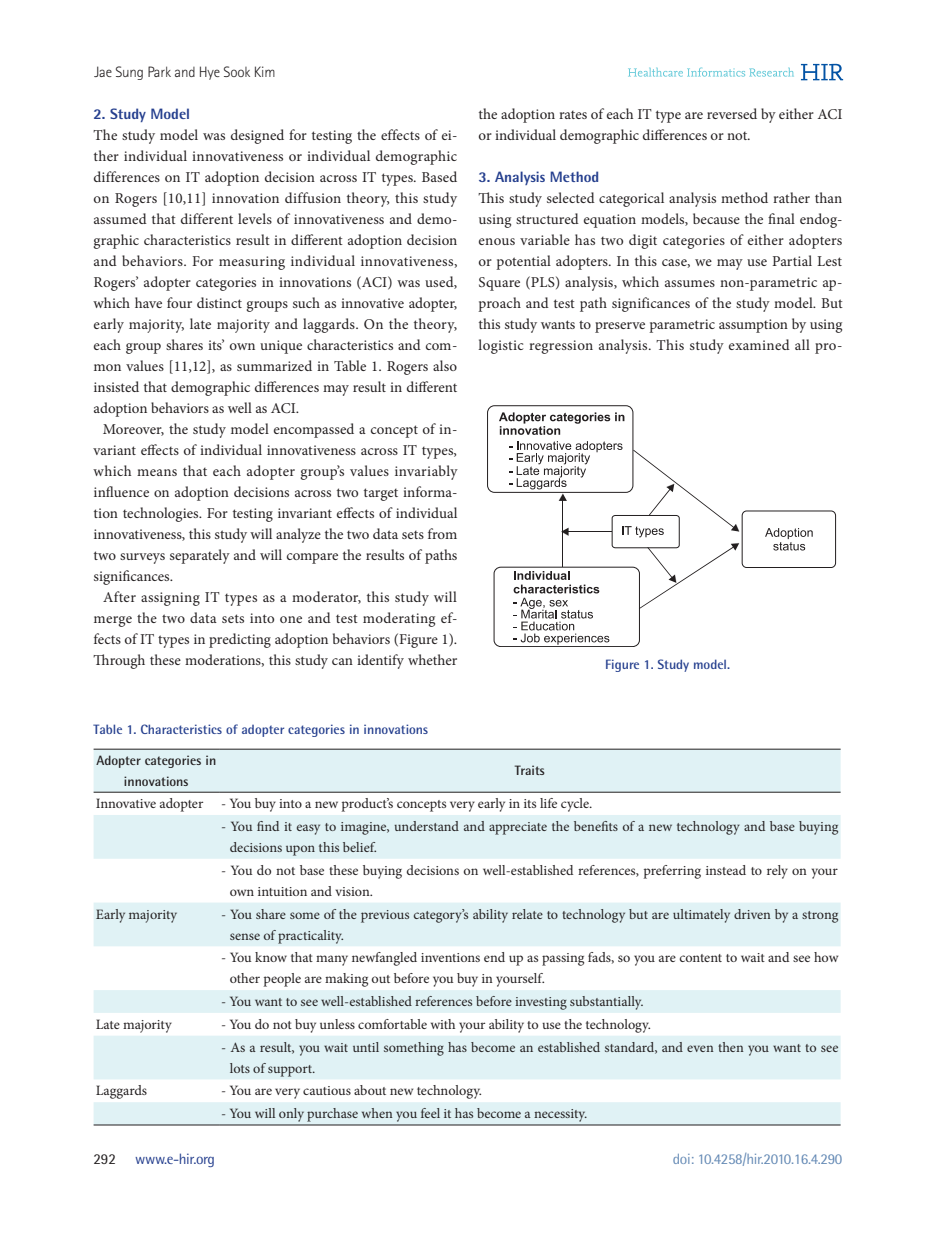
<style>
.page{position:relative;width:936px;height:1234px;background:#fff}
.page>*{position:absolute;margin:0;border:0;box-sizing:border-box;transform-origin:0 0}
.t1{font:15px/21px "Minion Pro";color:#231f20;text-align:justify}
.t2{font:15px "Rotis Semi Sans Std";letter-spacing:-.025em;color:#658ab5}
.t3{font:800 15px "Rotis Semi Sans Std";color:#253f8e}
.t4{font:300 15px "Rotis Sans Serif Std";letter-spacing:-.01em;color:#231f20}
.t5{font:15px "Rotis Semi Sans Std";letter-spacing:-.025em;color:#253f8e}
.t6{font:15px "Rotis Semi Sans Std";color:#231f20}
.t7{font:14.25px/21px "Minion Pro";letter-spacing:-.005em;color:#231f20}
.t8{font:700 13.5px "Rotis Semi Sans Std";color:#253f8e}
.t9{font:700 13.5px/21px "Rotis Semi Sans Std";color:#231f20;text-align:center}
</style>
<div class="page">
<svg style="left:800px;top:64px;width:43px;height:16px"></svg>
<svg style="left:628px;top:67px;width:166px;height:10px"></svg>
<svg style="left:94px;top:749px;width:746px;height:375px;fill:#e0f2f5"></svg>
<hr style="left:94px;top:1124px;width:125px;height:1px;background:#231f20">
<hr style="left:219px;top:1124px;width:621px;height:1px;background:#231f20">
<hr style="left:94px;top:748px;width:125px;height:1px;background:#231f20">
<hr style="left:219px;top:748px;width:621px;height:1px;background:#231f20">
<hr style="left:94px;top:791px;width:125px;height:1px;background:#231f20">
<hr style="left:219px;top:791px;width:621px;height:1px;background:#231f20">
<svg style="left:487px;top:405px;width:349px;height:242px"></svg>
<hr style="left:562px;top:500px;width:1px;height:66px;background:#231f20">
<svg style="left:639px;top:543px;width:100px;height:66px"></svg>
<svg style="left:509px;top:441px;width:230px;height:96px"></svg>
<p class="t4" style="left:94px;top:63px;width:183px">Jae Sung Park and Hye Sook Kim</p>
<p class="t3" style="left:94px;top:104px;width:98px">2. Study Model</p>
<p class="t1" style="left:94px;top:124px;width:365px">The study model was designed for testing the effects of ei&shy;ther individual innovativeness or individual demographic differences on IT adoption decision across IT types. Based on Rogers [10,11] innovation diffusion theory, this study assumed that different levels of innovativeness and demo&shy;graphic characteristics result in different adoption decision and behaviors. For measuring individual innovativeness, Rogers’ adopter categories in innovations (ACI) was used, which have four distinct groups such as innovative adopter, early majority, late majority and laggards. On the theory, each group shares its’ own unique characteristics and com&shy;mon values [11,12], as summarized in Table 1. Rogers also insisted that demographic differences may result in different adoption behaviors as well as ACI.</p>
<p class="t1" style="left:94px;top:418px;width:365px;text-indent:9px">Moreover, the study model encompassed a concept of in&shy;variant effects of individual innovativeness across IT types, which means that each adopter group’s values invariably influence on adoption decisions across two target informa&shy;tion technologies. For testing invariant effects of individual innovativeness, this study will analyze the two data sets from two surveys separately and will compare the results of paths significances.</p>
<p class="t1" style="left:94px;top:586px;width:365px;text-indent:10px">After assigning IT types as a moderator, this study will merge the two data sets into one and test moderating ef&shy;fects of IT types in predicting adoption behaviors (Figure 1).<br>Through these moderations, this study can identify whether</p>
<p class="t1" style="left:478px;top:103px;width:365px">the adoption rates of each IT type are reversed by either ACI or individual demographic differences or not.</p>
<p class="t3" style="left:478px;top:167px;width:122px">3. Analysis Method</p>
<p class="t1" style="left:478px;top:187px;width:365px">This study selected categorical analysis method rather than using structured equation models, because the final endog&shy;enous variable has two digit categories of either adopters or potential adopters. In this case, we may use Partial Lest Square (PLS) analysis, which assumes non-parametric ap&shy;proach and test path significances of the study model. But this study wants to preserve parametric assumption by using logistic regression analysis. This study examined all pro-</p>
<p class="t8" style="left:605px;top:656px;width:126px">Figure 1. Study model.</p>
<p class="t8" style="left:94px;top:721px;width:336px">Table 1. Characteristics of adopter categories in innovations</p>
<p class="t9" style="left:96px;top:749px;width:121px">Adopter categories in innovations</p>
<p class="t9" style="left:514px;top:759px;width:32px">Traits</p>
<p class="t7" style="left:96px;top:793px;width:109px">Innovative adopter</p>
<p class="t7" style="left:221px;top:793px;width:372px">- You buy into a new product’s concepts very early in its life cycle.</p>
<p class="t7" style="left:230px;top:815px;width:610px;text-indent:-9px">- You find it easy to imagine, understand and appreciate the benefits of a new technology and base buying decisions upon this belief.</p>
<p class="t7" style="left:230px;top:859px;width:609px;text-indent:-9px">- You do not base these buying decisions on well-established references, preferring instead to rely on your own intuition and vision.</p>
<p class="t7" style="left:96px;top:903px;width:83px">Early majority</p>
<p class="t7" style="left:230px;top:903px;width:610px;text-indent:-9px">- You share some of the previous category’s ability relate to technology but are ultimately driven by a strong sense of practicality.</p>
<p class="t7" style="left:230px;top:947px;width:610px;text-indent:-9px">- You know that many newfangled inventions end up as passing fads, so you are content to wait and see how other people are making out before you buy in yourself.</p>
<p class="t7" style="left:221px;top:990px;width:424px">- You want to see well-established references before investing substantially.</p>
<p class="t7" style="left:96px;top:1013px;width:77px">Late majority</p>
<p class="t7" style="left:221px;top:1013px;width:431px">- You do not buy unless comfortable with your ability to use the technology.</p>
<p class="t7" style="left:230px;top:1036px;width:610px;text-indent:-9px">- As a result, you wait until something has become an established standard, and even then you want to see lots of support.</p>
<p class="t7" style="left:96px;top:1080px;width:53px">Laggards</p>
<p class="t7" style="left:221px;top:1080px;width:262px">- You are very cautious about new technology.</p>
<p class="t7" style="left:221px;top:1102px;width:367px">- You will only purchase when you feel it has become a necessity.</p>
<p class="t6" style="left:94px;top:1150px;width:24px">292</p>
<p class="t5" style="left:135px;top:1150px;width:81px">www.e-hir.org</p>
<p class="t2" style="left:672px;top:1150px;width:171px">doi: 10.4258/hir.2010.16.4.290</p>
</div>
